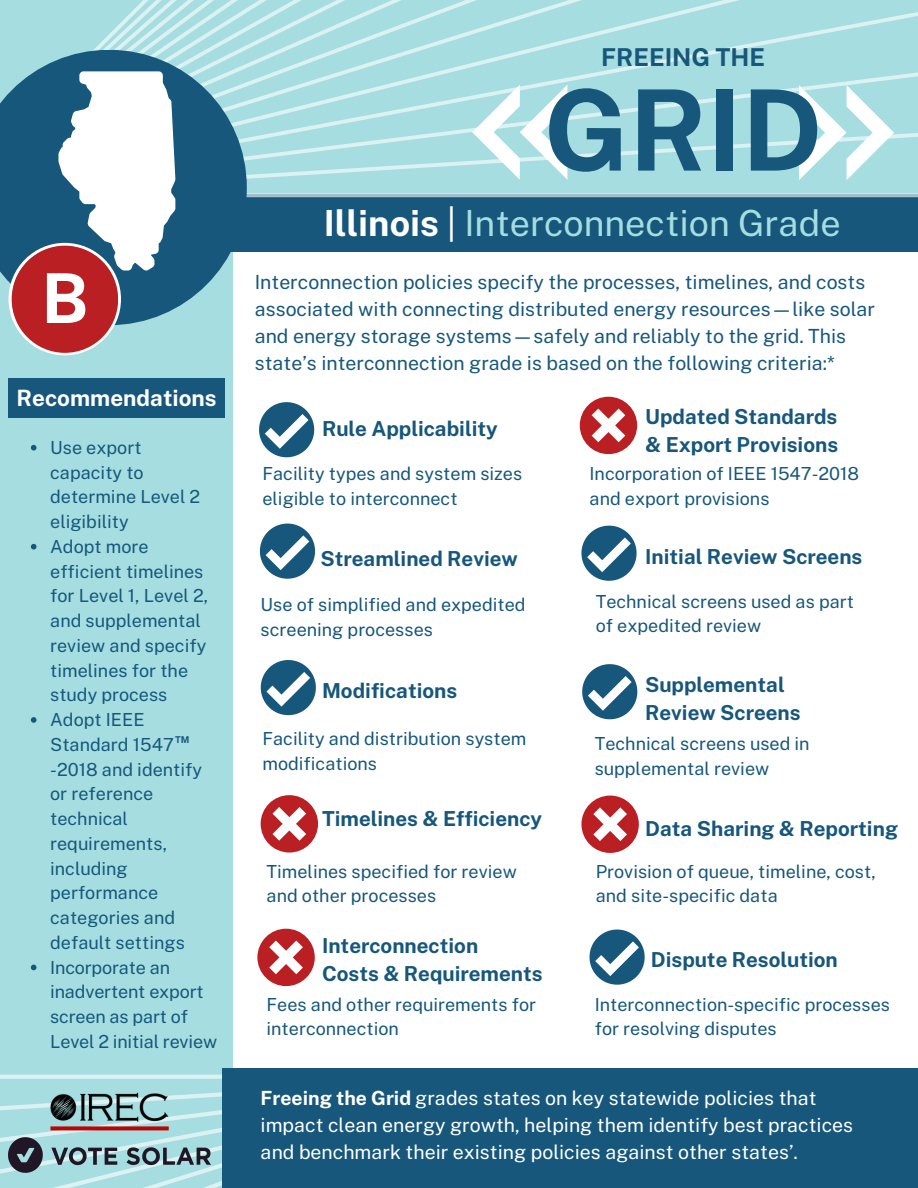
<style>
.page{position:relative;width:918px;height:1188px;background:#fff}
.page>*{position:absolute;margin:0;border:0;box-sizing:border-box;transform-origin:0 0}
.t1{font:700 112.2px "Public Sans";color:#16577b}
.t2{font:700 68.85px "Public Sans";color:#fff}
.t3{font:36px "Public Sans";color:#a5dde0}
.t4{font:700 24.6px "Public Sans";color:#16577b}
.t5{font:700 22.5px "Public Sans";color:#fff}
.t6{font:700 20.7px/28.2px "Public Sans";color:#16577b}
.t7{font:19.5px/27px "Public Sans";color:#16577b}
.t8{font:19.5px/27px "Public Sans";color:#fff}
.t9{font:18px/24.8px "Public Sans";color:#16577b}
.t10{font:700 15px "Public Sans";color:#16577b}
.s1{font-weight:700;color:#fff}
.s2{color:#fff}
.s3{font-weight:700}
</style>
<div class="page">
<div style="left:0;top:224px;width:233px;height:964px;background:#a5dde0"></div>
<div style="left:209px;top:195px;width:709px;height:57px;background:#16577b"></div>
<svg style="left:0;top:0;width:918px;height:197px;background:#abdee1"></svg>
<svg style="left:0;top:50px;width:247px;height:259px;fill:#16577b"></svg>
<svg style="left:0;top:1075px;width:222px;height:113px"></svg>
<div style="left:222px;top:1069px;width:696px;height:119px;background:#16577b"></div>
<img style="left:48px;top:1092px;width:123px;height:40px">
<div style="left:9px;top:378px;width:216px;height:40px;background:#16577b"></div>
<svg style="left:260px;top:524px;width:55px;height:55px"></svg>
<svg style="left:259px;top:402px;width:55px;height:55px"></svg>
<svg style="left:581px;top:526px;width:56px;height:55px"></svg>
<img style="left:2px;top:1134px;width:214px;height:43px">
<svg style="left:799px;top:85px;width:95px;height:95px"></svg>
<svg style="left:472px;top:85px;width:95px;height:95px"></svg>
<svg style="left:582px;top:664px;width:55px;height:55px"></svg>
<div style="left:581px;top:796px;width:58px;height:57px;background:#ba1f23;border-radius:50%"></div>
<svg style="left:593px;top:807px;width:34px;height:34px"></svg>
<div style="left:261px;top:795px;width:57px;height:58px;background:#ba1f23;border-radius:50%"></div>
<svg style="left:272px;top:807px;width:34px;height:34px"></svg>
<svg style="left:261px;top:660px;width:55px;height:55px"></svg>
<div style="left:257px;top:929px;width:58px;height:57px;background:#ba1f23;border-radius:50%"></div>
<svg style="left:269px;top:941px;width:34px;height:33px"></svg>
<div style="left:580px;top:397px;width:57px;height:57px;background:#ba1f23;border-radius:50%"></div>
<svg style="left:592px;top:409px;width:33px;height:33px"></svg>
<svg style="left:590px;top:930px;width:55px;height:55px"></svg>
<svg style="left:9px;top:71px;width:166px;height:284px"></svg>
<svg style="left:31px;top:445px;width:6px;height:6px"></svg>
<svg style="left:31px;top:544px;width:6px;height:6px"></svg>
<svg style="left:31px;top:717px;width:6px;height:6px"></svg>
<svg style="left:31px;top:965px;width:6px;height:5px"></svg>
<p class="t2" style="left:41px;top:258px;width:49px">B</p>
<p class="t5" style="left:17px;top:385px;width:202px">Recommendations</p>
<p class="t9" style="left:50px;top:435px;width:152px">Use export capacity to determine Level 2 eligibility</p>
<p class="t9" style="left:50px;top:534px;width:159px">Adopt more efficient timelines for Level 1, Level 2, and supplemental review and specify timelines for the study process</p>
<p class="t9" style="left:50px;top:707px;width:153px">Adopt IEEE<br>Standard 1547 -2018 and identify or reference technical requirements, including performance categories and default settings</p>
<p class="t9" style="left:50px;top:955px;width:168px">Incorporate an inadvertent export screen as part of<br>Level 2 initial review</p>
<p class="t10" style="left:175px;top:729px;width:16px">™</p>
<p class="t4" style="left:601px;top:43px;width:166px">FREEING THE</p>
<p class="t1" style="left:544px;top:64px;width:280px">GRID</p>
<p class="t3" style="left:324px;top:202px;width:518px"><span class="s1">Illinois</span> <span class="s2">|</span> Interconnection Grade</p>
<p class="t7" style="left:255px;top:269px;width:622px">Interconnection policies specify the processes, timelines, and costs associated with connecting distributed energy resources—like solar and energy storage systems—safely and reliably to the grid. This state’s interconnection grade is based on the following criteria:*</p>
<p class="t6" style="left:322px;top:414px;width:177px">Rule Applicability</p>
<p class="t9" style="left:262px;top:461px;width:261px">Facility types and system sizes eligible to interconnect</p>
<p class="t6" style="left:320px;top:544px;width:199px">Streamlined Review</p>
<p class="t9" style="left:261px;top:592px;width:266px">Use of simplified and expedited screening processes</p>
<p class="t6" style="left:322px;top:677px;width:137px">Modifications</p>
<p class="t9" style="left:262px;top:726px;width:265px">Facility and distribution system modifications</p>
<p class="t6" style="left:322px;top:805px;width:222px">Timelines &amp; Efficiency</p>
<p class="t9" style="left:267px;top:859px;width:252px">Timelines specified for review and other processes</p>
<p class="t6" style="left:322px;top:932px;width:158px">Interconnection</p>
<p class="t6" style="left:322px;top:960px;width:222px">Costs &amp; Requirements</p>
<p class="t9" style="left:267px;top:992px;width:271px">Fees and other requirements for interconnection</p>
<p class="t6" style="left:645px;top:402px;width:195px">Updated Standards &amp; Export Provisions</p>
<p class="t9" style="left:590px;top:461px;width:271px">Incorporation of IEEE 1547-2018 and export provisions</p>
<p class="t6" style="left:645px;top:543px;width:219px">Initial Review Screens</p>
<p class="t9" style="left:596px;top:589px;width:260px">Technical screens used as part of expedited review</p>
<p class="t6" style="left:645px;top:670px;width:157px">Supplemental<br>Review Screens</p>
<p class="t9" style="left:595px;top:731px;width:216px">Technical screens used in supplemental review</p>
<p class="t6" style="left:645px;top:814px;width:254px">Data Sharing &amp; Reporting</p>
<p class="t9" style="left:596px;top:859px;width:281px">Provision of queue, timeline, cost, and site-specific data</p>
<p class="t6" style="left:651px;top:946px;width:188px">Dispute Resolution</p>
<p class="t9" style="left:595px;top:992px;width:297px">Interconnection-specific processes for resolving disputes</p>
<p class="t8" style="left:261px;top:1085px;width:594px"><span class="s3">Freeing the Grid</span> grades states on key statewide policies that impact clean energy growth, helping them identify best practices and benchmark their existing policies against other states’.</p>
</div>
